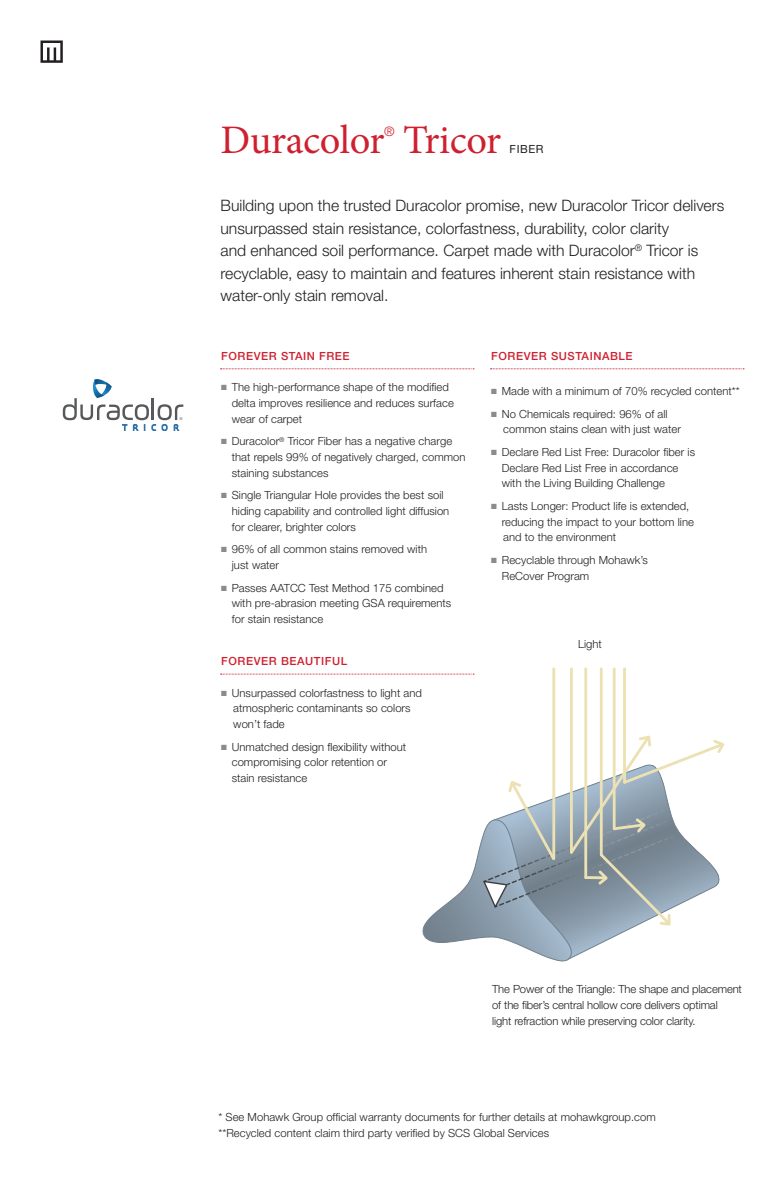
<style>
.page{position:relative;width:783px;height:1188px;background:#fff}
.page>*{position:absolute;margin:0;border:0;box-sizing:border-box;transform-origin:0 0}
.t1{font:40.5px "Minion Pro";letter-spacing:-.01em;color:#cf202f}
.t2{font:300 15.75px/22.5px "Helvetica Neue LT Std";color:#231f20}
.t3{font:300 13.05px "Helvetica Neue LT Std";color:#cf202f}
.t4{font:300 11.25px/15.8px "Helvetica Neue LT Std";letter-spacing:.005em;color:#231f20}
.t5{font:500 11.25px "Helvetica Neue LT Std";letter-spacing:.05em;color:#cf202f}
.t6{font:11.25px "Helvetica Neue LT Std";letter-spacing:.05em;color:#231f20}
.t7{font:300 4.05px "Helvetica Neue LT Std";color:#52575a}
.s1{color:#898c8d}
</style>
<div class="page">
<svg style="left:40px;top:40px;width:23px;height:23px"></svg>
<hr style="left:552px;top:669px;width:3px;height:189px;background:#ece1b2">
<hr style="left:570px;top:669px;width:3px;height:183px;background:#ece1b2">
<hr style="left:584px;top:669px;width:3px;height:209px;background:#ece1b2">
<hr style="left:600px;top:669px;width:3px;height:186px;background:#ece1b2">
<hr style="left:613px;top:669px;width:3px;height:160px;background:#ece1b2">
<hr style="left:623px;top:669px;width:3px;height:113px;background:#ece1b2">
<svg style="left:422px;top:734px;width:303px;height:228px"></svg>
<svg style="left:220px;top:369px;width:254px;height:1px"></svg>
<svg style="left:220px;top:674px;width:254px;height:1px"></svg>
<svg style="left:490px;top:369px;width:254px;height:1px"></svg>
<svg style="left:63px;top:379px;width:120px;height:52px"></svg>
<p class="t7" style="left:180px;top:416px;width:5px">®</p>
<h1 class="t1" style="left:220px;top:113px;width:165px">Duracolor</h1>
<p class="t3" style="left:384px;top:123px;width:12px">®</p>
<h1 class="t1" style="left:403px;top:113px;width:100px">Tricor</h1>
<p class="t6" style="left:510px;top:142px;width:35px">FIBER</p>
<p class="t2" style="left:220px;top:194px;width:505px">Building upon the trusted Duracolor promise, new Duracolor Tricor delivers unsurpassed stain resistance, colorfastness, durability, color clarity<br>and enhanced soil performance. Carpet made with Duracolor<sup>®</sup> Tricor is recyclable, easy to maintain and features inherent stain resistance with water-only stain removal.</p>
<p class="t5" style="left:221px;top:349px;width:130px">FOREVER STAIN FREE</p>
<p class="t4" style="left:232px;top:379px;width:224px;text-indent:-10px"><span class="s1">■</span> The high-performance shape of the modified delta improves resilience and reduces surface wear of carpet</p>
<p class="t4" style="left:232px;top:433px;width:235px;text-indent:-10px"><span class="s1">■</span> Duracolor<sup>®</sup> Tricor Fiber has a negative charge that repels 99% of negatively charged, common staining substances</p>
<p class="t4" style="left:232px;top:487px;width:219px;text-indent:-10px"><span class="s1">■</span> Single Triangular Hole provides the best soil hiding capability and controlled light diffusion for clearer, brighter colors</p>
<p class="t4" style="left:232px;top:541px;width:197px;text-indent:-10px"><span class="s1">■</span> 96% of all common stains removed with just water</p>
<p class="t4" style="left:232px;top:580px;width:221px;text-indent:-10px"><span class="s1">■</span> Passes AATCC Test Method 175 combined with pre-abrasion meeting GSA requirements for stain resistance</p>
<p class="t5" style="left:221px;top:655px;width:127px">FOREVER BEAUTIFUL</p>
<p class="t4" style="left:233px;top:685px;width:190px;text-indent:-12px"><span class="s1">■</span> Unsurpassed colorfastness to light and atmospheric contaminants so colors won’t fade</p>
<p class="t4" style="left:232px;top:739px;width:176px;text-indent:-10px"><span class="s1">■</span> Unmatched design flexibility without compromising color retention or stain resistance</p>
<p class="t5" style="left:491px;top:349px;width:143px">FOREVER SUSTAINABLE</p>
<p class="t4" style="left:491px;top:383px;width:250px"><span class="s1">■</span> Made with a minimum of 70% recycled content**</p>
<p class="t4" style="left:503px;top:406px;width:179px;text-indent:-12px"><span class="s1">■</span> No Chemicals required: 96% of all common stains clean with just water</p>
<p class="t4" style="left:502px;top:444px;width:195px;text-indent:-10px"><span class="s1">■</span> Declare Red List Free: Duracolor fiber is<br>Declare Red List Free in accordance with the Living Building Challenge</p>
<p class="t4" style="left:502px;top:498px;width:194px;text-indent:-10px"><span class="s1">■</span> Lasts Longer: Product life is extended, reducing the impact to your bottom line and to the environment</p>
<p class="t4" style="left:502px;top:552px;width:148px;text-indent:-10px"><span class="s1">■</span> Recyclable through Mohawk’s<br>ReCover Program</p>
<p class="t4" style="left:578px;top:636px;width:25px">Light</p>
<p class="t4" style="left:492px;top:981px;width:251px">The Power of the Triangle: The shape and placement of the fiber’s central hollow core delivers optimal<br>light refraction while preserving color clarity.</p>
<p class="t4" style="left:218px;top:1109px;width:439px">* See Mohawk Group official warranty documents for further details at mohawkgroup.com **Recycled content claim third party verified by SCS Global Services</p>
</div>
